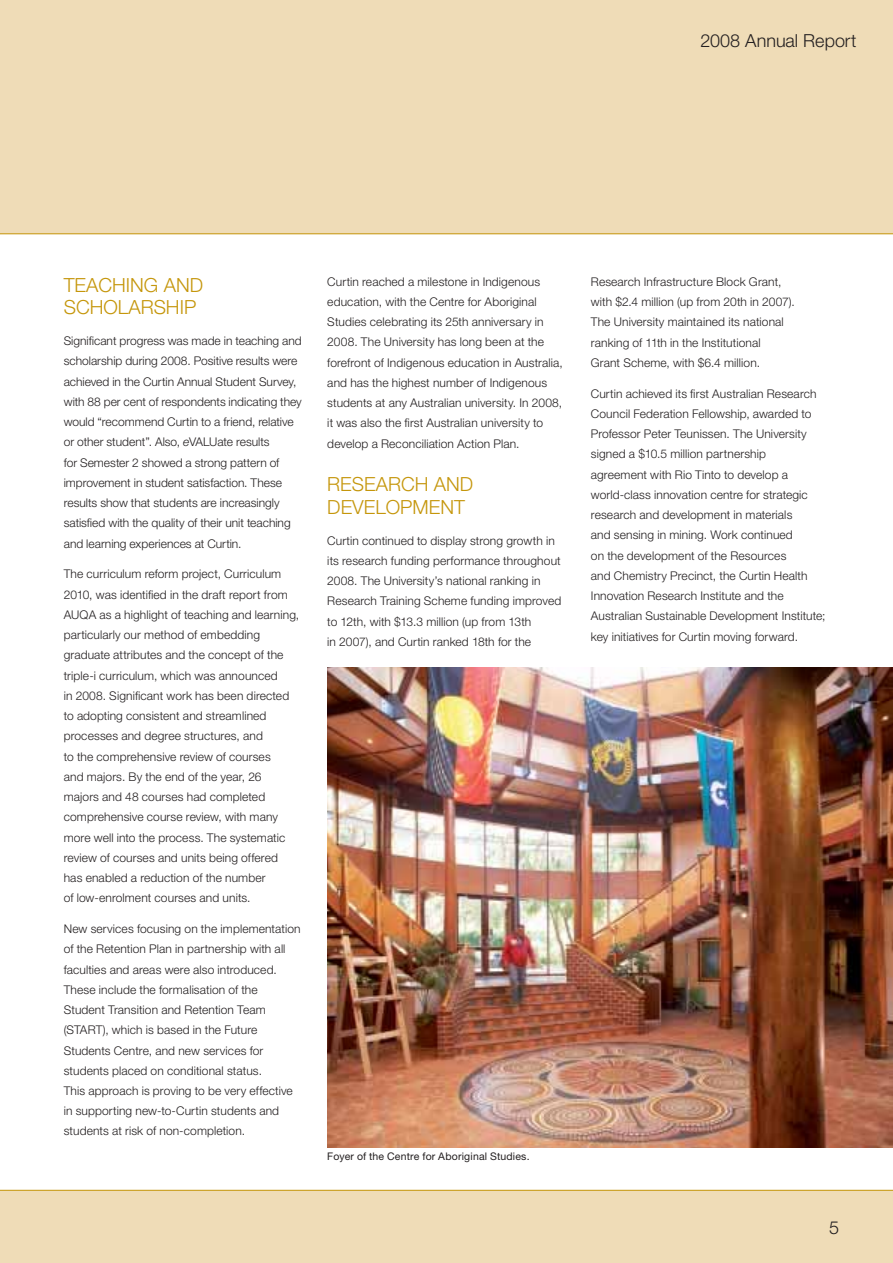
<style>
.page{position:relative;width:893px;height:1263px;background:#fff}
.page>*{position:absolute;margin:0;border:0;box-sizing:border-box;transform-origin:0 0}
.t1{font:300 19.5px/22.5px "Helvetica Neue";color:#c5960b}
.t2{font:300 18px "Helvetica Neue";color:#231f20}
.t3{font:300 12px/20.2px "Helvetica Neue";letter-spacing:.01em;color:#231f20}
.t4{font:10.5px "Helvetica Neue";letter-spacing:.02em;color:#231f20}
.s1{font-style:italic}
</style>
<div class="page">
<div style="left:0;top:0;width:893px;height:234px;background:#efdcb7"></div>
<div style="left:0;top:1190px;width:893px;height:73px;background:#efdcb7"></div>
<hr style="left:0;top:1190px;width:893px;height:1px;background:#c5960b">
<hr style="left:0;top:233px;width:893px;height:1px;background:#c5960b">
<img style="left:327px;top:668px;width:566px;height:480px">
<h2 class="t2" style="left:700px;top:34px;width:158px">2008 Annual Report</h2>
<h1 class="t1" style="left:64px;top:276px;width:141px">TEACHING AND<br>SCHOLARSHIP</h1>
<p class="t3" style="left:64px;top:332px;width:239px">Significant progress was made in teaching and scholarship during 2008. Positive results were achieved in the Curtin Annual Student Survey, with 88 per cent of respondents indicating they would “recommend Curtin to a friend, relative or other student”. Also, <span class="s1">e</span>VALUate results<br>for Semester 2 showed a strong pattern of improvement in student satisfaction. These results show that students are increasingly satisfied with the quality of their unit teaching and learning experiences at Curtin.</p>
<p class="t3" style="left:64px;top:565px;width:237px">The curriculum reform project, Curriculum 2010, was identified in the draft report from AUQA as a highlight of teaching and learning, particularly our method of embedding graduate attributes and the concept of the triple-i curriculum, which was announced<br>in 2008. Significant work has been directed to adopting consistent and streamlined processes and degree structures, and<br>to the comprehensive review of courses<br>and majors. By the end of the year, 26 majors and 48 courses had completed comprehensive course review, with many more well into the process. The systematic review of courses and units being offered has enabled a reduction of the number<br>of low-enrolment courses and units.</p>
<p class="t3" style="left:64px;top:920px;width:238px">New services focusing on the implementation of the Retention Plan in partnership with all faculties and areas were also introduced.<br>These include the formalisation of the Student Transition and Retention Team (START), which is based in the Future Students Centre, and new services for students placed on conditional status.<br>This approach is proving to be very effective in supporting new-to-Curtin students and students at risk of non-completion.</p>
<p class="t3" style="left:327px;top:272px;width:237px">Curtin reached a milestone in Indigenous education, with the Centre for Aboriginal Studies celebrating its 25th anniversary in 2008. The University has long been at the forefront of Indigenous education in Australia, and has the highest number of Indigenous students at any Australian university. In 2008, it was also the first Australian university to develop a Reconciliation Action Plan.</p>
<h1 class="t1" style="left:327px;top:475px;width:147px">RESEARCH AND<br>DEVELOPMENT</h1>
<p class="t3" style="left:327px;top:531px;width:235px">Curtin continued to display strong growth in its research funding performance throughout 2008. The University’s national ranking in Research Training Scheme funding improved to 12th, with $13.3 million (up from 13th<br>in 2007), and Curtin ranked 18th for the</p>
<p class="t4" style="left:327px;top:1153px;width:204px">Foyer of the Centre for Aboriginal Studies.</p>
<p class="t3" style="left:591px;top:273px;width:205px">Research Infrastructure Block Grant, with $2.4 million (up from 20th in 2007).<br>The University maintained its national ranking of 11th in the Institutional<br>Grant Scheme, with $6.4 million.</p>
<p class="t3" style="left:591px;top:384px;width:236px">Curtin achieved its first Australian Research Council Federation Fellowship, awarded to Professor Peter Teunissen. The University signed a $10.5 million partnership<br>agreement with Rio Tinto to develop a world-class innovation centre for strategic research and development in materials<br>and sensing in mining. Work continued<br>on the development of the Resources<br>and Chemistry Precinct, the Curtin Health Innovation Research Institute and the Australian Sustainable Development Institute; key initiatives for Curtin moving forward.</p>
<h2 class="t2" style="left:829px;top:1221px;width:12px">5</h2>
</div>
